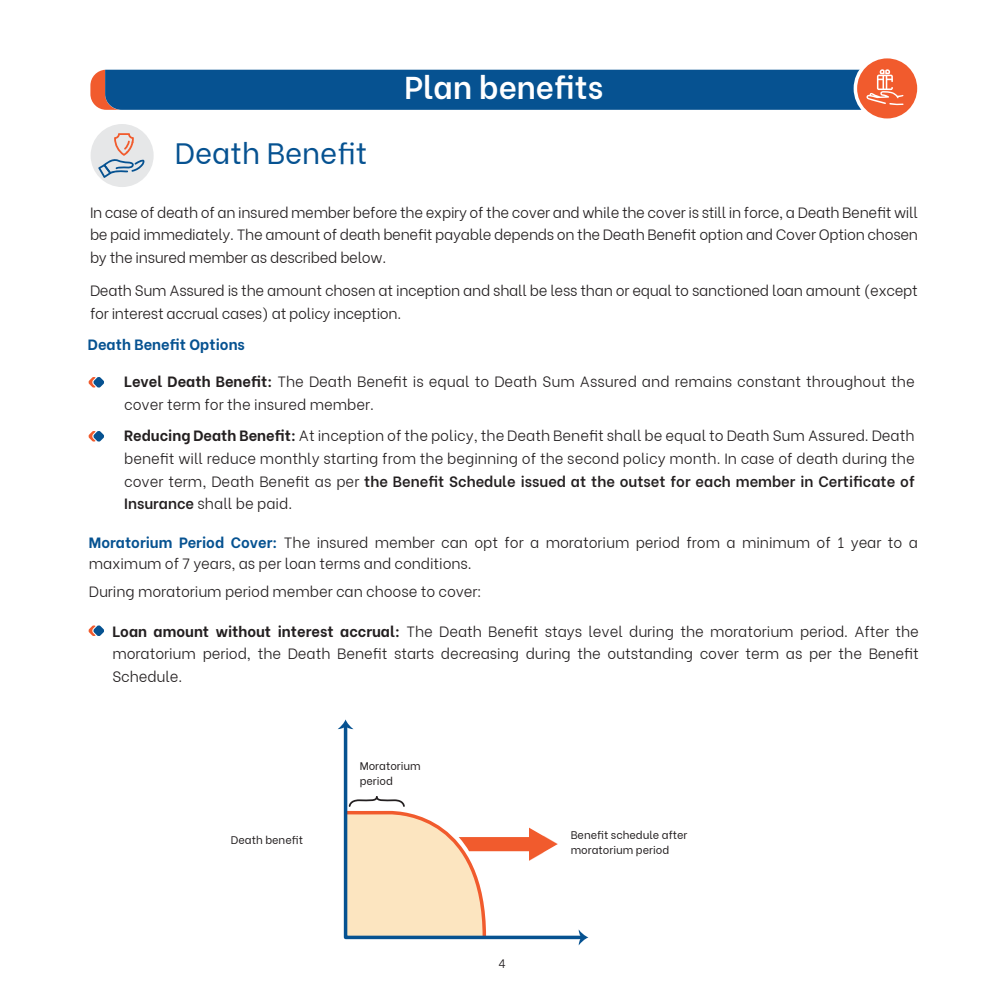
<style>
.page{position:relative;width:1008px;height:1008px;background:#fff}
.page>*{position:absolute;margin:0;border:0;box-sizing:border-box;transform-origin:0 0}
.t1{font:600 31.5px "Be Vietnam";color:#fff}
.t2{font:29.4px "Be Vietnam";color:#065291}
.t3{font:300 14.88px/22.8px "Be Vietnam";letter-spacing:-.005em;color:#231f20;text-align:justify}
.t4{font:700 14.88px "Be Vietnam";color:#065291}
.t5{font:300 12.25px "Be Vietnam";color:#231f20}
.t6{font:11.03px/14.7px "Be Vietnam";color:#231f20}
.s1{font-weight:700}
.s2{font-weight:600}
.s3{font-weight:700;color:#065291}
</style>
<div class="page">
<div style="left:91px;top:124px;width:63px;height:63px;background:#e6e7e8;border-radius:50%"></div>
<svg style="left:98px;top:133px;width:46px;height:45px"></svg>
<svg style="left:855px;top:57px;width:64px;height:63px"></svg>
<div style="left:854px;top:55px;width:67px;height:67px;border:4px solid #fff;border-radius:50%"></div>
<svg style="left:90px;top:69px;width:814px;height:41px;background:#1d598e"></svg>
<svg style="left:343px;top:729px;width:236px;height:211px"></svg>
<svg style="left:338px;top:719px;width:15px;height:10px"></svg>
<svg style="left:579px;top:930px;width:9px;height:15px"></svg>
<svg style="left:343px;top:795px;width:215px;height:145px"></svg>
<svg style="left:88px;top:625px;width:16px;height:11px"></svg>
<svg style="left:88px;top:431px;width:16px;height:11px"></svg>
<svg style="left:88px;top:377px;width:16px;height:11px"></svg>
<h2 class="t2" style="left:175px;top:129px;width:194px">Death Benefit</h2>
<h1 class="t1" style="left:405px;top:62px;width:200px">Plan benefits</h1>
<p class="t3" style="left:90px;top:199px;width:830px">In case of death of an insured member before the expiry of the cover and while the cover is still in force, a Death Benefit will be paid immediately. The amount of death benefit payable depends on the Death Benefit option and Cover Option chosen by the insured member as described below.</p>
<p class="t3" style="left:90px;top:278px;width:830px">Death Sum Assured is the amount chosen at inception and shall be less than or equal to sanctioned loan amount (except for interest accrual cases) at policy inception.</p>
<p class="t4" style="left:88px;top:332px;width:158px">Death Benefit Options</p>
<p class="t3" style="left:124px;top:369px;width:792px"><span class="s1">Level Death Benefit:</span> The Death Benefit is equal to Death Sum Assured and remains constant throughout the cover term for the insured member.</p>
<p class="t3" style="left:124px;top:423px;width:792px"><span class="s1">Reducing Death Benefit:</span> At inception of the policy, the Death Benefit shall be equal to Death Sum Assured. Death benefit will reduce monthly starting from the beginning of the second policy month. In case of death during the cover term, Death Benefit as per <span class="s2">the Benefit Schedule issued at the outset for each member in Certificate of Insurance</span> shall be paid.</p>
<p class="t3" style="left:89px;top:531px;width:831px;line-height:21px"><span class="s3">Moratorium Period Cover:</span> The insured member can opt for a moratorium period from a minimum of 1 year to a maximum of 7 years, as per loan terms and conditions.</p>
<p class="t3" style="left:89px;top:579px;width:394px">During moratorium period member can choose to cover:</p>
<p class="t3" style="left:112px;top:618px;width:808px"><span class="s1">Loan amount without interest accrual:</span> The Death Benefit stays level during the moratorium period. After the moratorium period, the Death Benefit starts decreasing during the outstanding cover term as per the Benefit Schedule.</p>
<p class="t6" style="left:360px;top:758px;width:63px">Moratorium period</p>
<p class="t6" style="left:231px;top:832px;width:74px">Death benefit</p>
<p class="t6" style="left:571px;top:827px;width:118px">Benefit schedule after moratorium period</p>
<p class="t5" style="left:499px;top:953px;width:9px">4</p>
</div>
